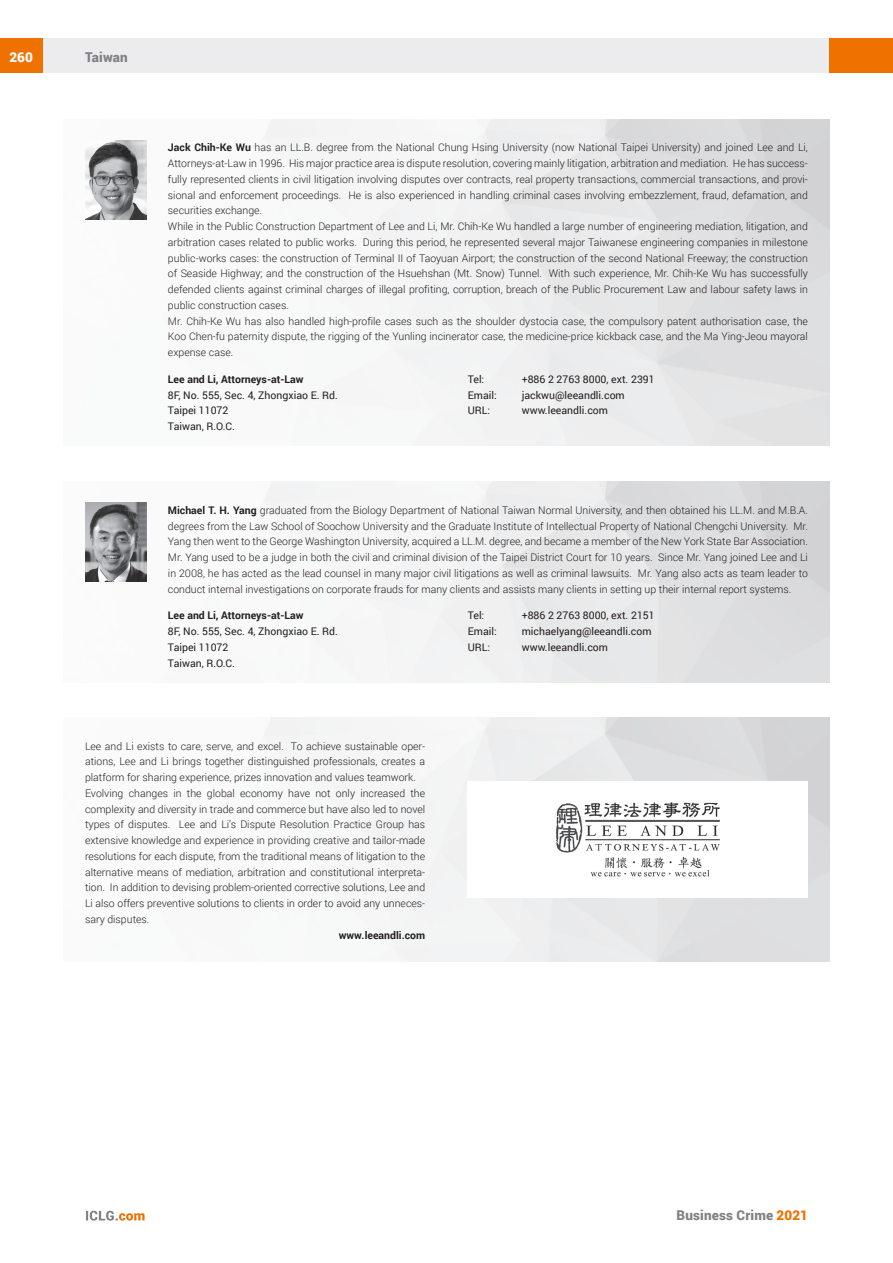
<style>
.page{position:relative;width:893px;height:1263px;background:#fff}
.page>*{position:absolute;margin:0;border:0;box-sizing:border-box;transform-origin:0 0}
.t1{font:900 13.5px "Roboto";letter-spacing:.01em;color:#808285}
.t2{font:900 13.5px "Roboto";color:#fff}
.t3{font:300 10.5px/15.8px "Roboto";color:#231f20}
.t4{font:10.5px/15.8px "Roboto";color:#231f20}
.t5{font:700 10.5px "Roboto";color:#231f20}
.s1{font-weight:700}
.s2{color:#ef7100}
</style>
<div class="page">
<div style="left:43px;top:38px;width:786px;height:34px;background:#ececee"></div>
<div style="left:0;top:38px;width:43px;height:34px;background:#ef7100"></div>
<div style="left:829px;top:38px;width:64px;height:34px;background:#ef7100"></div>
<svg style="left:86px;top:1211px;width:59px;height:9px"></svg>
<img style="left:85px;top:119px;width:744px;height:327px">
<img style="left:85px;top:140px;width:61px;height:79px">
<img style="left:85px;top:482px;width:744px;height:200px">
<img style="left:85px;top:503px;width:61px;height:78px">
<img style="left:555px;top:802px;width:166px;height:75px">
<p class="t2" style="left:9px;top:48px;width:25px">260</p>
<p class="t1" style="left:85px;top:48px;width:44px">Taiwan</p>
<p class="t3" style="left:168px;top:139px;width:641px"><span class="s1">Jack Chih-Ke Wu</span> has an LL.B. degree from the National Chung Hsing University (now National Taipei University) and joined Lee and Li, Attorneys-at-Law in 1996. His major practice area is dispute resolution, covering mainly litigation, arbitration and mediation. He has success&shy;fully represented clients in civil litigation involving disputes over contracts, real property transactions, commercial transactions, and provi&shy;sional and enforcement proceedings. He is also experienced in handling criminal cases involving embezzlement, fraud, defamation, and securities exchange.<br>While in the Public Construction Department of Lee and Li, Mr. Chih-Ke Wu handled a large number of engineering mediation, litigation, and arbitration cases related to public works. During this period, he represented several major Taiwanese engineering companies in milestone public-works cases: the construction of Terminal II of Taoyuan Airport; the construction of the second National Freeway; the construction of Seaside Highway; and the construction of the Hsuehshan (Mt. Snow) Tunnel. With such experience, Mr. Chih-Ke Wu has successfully defended clients against criminal charges of illegal profiting, corruption, breach of the Public Procurement Law and labour safety laws in public construction cases.<br>Mr. Chih-Ke Wu has also handled high-profile cases such as the shoulder dystocia case, the compulsory patent authorisation case, the Koo Chen-fu paternity dispute, the rigging of the Yunling incinerator case, the medicine-price kickback case, and the Ma Ying-Jeou mayoral expense case.</p>
<p class="t5" style="left:168px;top:372px;width:137px">Lee and Li, Attorneys-at-Law</p>
<p class="t4" style="left:168px;top:387px;width:172px">8F, No. 555, Sec. 4, Zhongxiao E. Rd.<br>Taipei 11072<br>Taiwan, R.O.C.</p>
<p class="t4" style="left:468px;top:371px;width:18px">Tel:</p>
<p class="t4" style="left:522px;top:371px;width:134px">+886 2 2763 8000, ext. 2391</p>
<p class="t4" style="left:468px;top:387px;width:31px">Email:</p>
<p class="t4" style="left:522px;top:387px;width:105px">jackwu@leeandli.com</p>
<p class="t4" style="left:468px;top:402px;width:24px">URL:</p>
<p class="t4" style="left:522px;top:402px;width:88px">www.leeandli.com</p>
<p class="t3" style="left:168px;top:502px;width:641px;text-align:justify"><span class="s1">Michael T. H. Yang</span> graduated from the Biology Department of National Taiwan Normal University, and then obtained his LL.M. and M.B.A. degrees from the Law School of Soochow University and the Graduate Institute of Intellectual Property of National Chengchi University. Mr.<br>Yang then went to the George Washington University, acquired a LL.M. degree, and became a member of the New York State Bar Association.<br>Mr. Yang used to be a judge in both the civil and criminal division of the Taipei District Court for 10 years. Since Mr. Yang joined Lee and Li in 2008, he has acted as the lead counsel in many major civil litigations as well as criminal lawsuits. Mr. Yang also acts as team leader to conduct internal investigations on corporate frauds for many clients and assists many clients in setting up their internal report systems.</p>
<p class="t5" style="left:168px;top:608px;width:137px">Lee and Li, Attorneys-at-Law</p>
<p class="t4" style="left:168px;top:623px;width:172px">8F, No. 555, Sec. 4, Zhongxiao E. Rd.<br>Taipei 11072<br>Taiwan, R.O.C.</p>
<p class="t4" style="left:468px;top:607px;width:18px">Tel:</p>
<p class="t4" style="left:522px;top:607px;width:134px">+886 2 2763 8000, ext. 2151</p>
<p class="t4" style="left:468px;top:623px;width:31px">Email:</p>
<p class="t4" style="left:522px;top:623px;width:131px">michaelyang@leeandli.com</p>
<p class="t4" style="left:468px;top:639px;width:24px">URL:</p>
<p class="t4" style="left:522px;top:639px;width:88px">www.leeandli.com</p>
<p class="t3" style="left:85px;top:737px;width:342px">Lee and Li exists to care, serve, and excel. To achieve sustainable oper&shy;ations, Lee and Li brings together distinguished professionals, creates a platform for sharing experience, prizes innovation and values teamwork.<br>Evolving changes in the global economy have not only increased the complexity and diversity in trade and commerce but have also led to novel types of disputes. Lee and Li’s Dispute Resolution Practice Group has extensive knowledge and experience in providing creative and tailor-made resolutions for each dispute, from the traditional means of litigation to the alternative means of mediation, arbitration and constitutional interpreta&shy;tion. In addition to devising problem-oriented corrective solutions, Lee and Li also offers preventive solutions to clients in order to avoid any unneces&shy;sary disputes.</p>
<p class="t5" style="left:339px;top:927px;width:88px">www.leeandli.com</p>
<p class="t1" style="left:677px;top:1206px;width:133px">Business Crime <span class="s2">2021</span></p>
</div>
